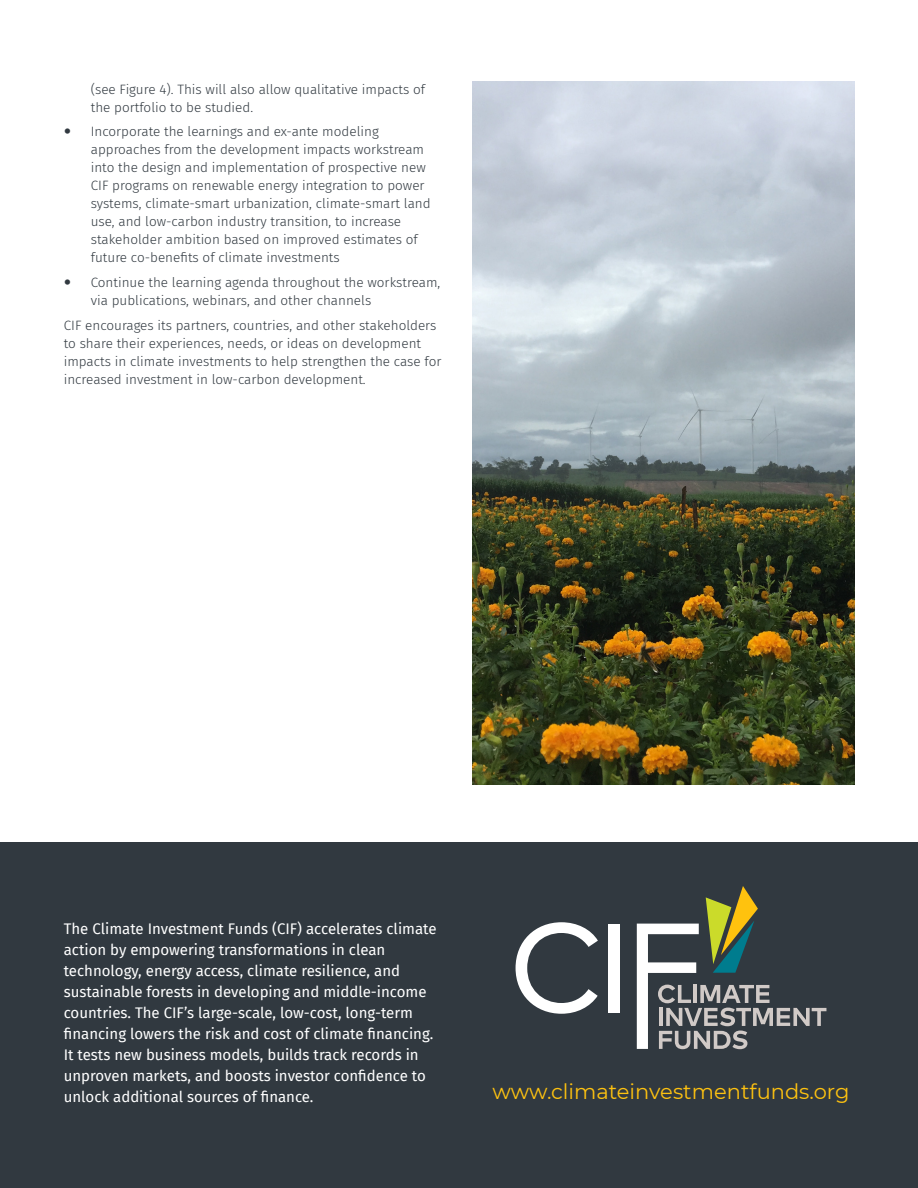
<style>
.page{position:relative;width:918px;height:1188px;background:#fff}
.page>*{position:absolute;margin:0;border:0;box-sizing:border-box;transform-origin:0 0}
.t1{font:21px "Montserrat";color:#fec210}
.Text_on_dark_backgro{font:15px/21px "Fira Sans";color:#fff}
.Text{font:300 13.5px/18px "Fira Sans";color:#313940}
</style>
<div class="page">
<div style="left:0;top:842px;width:918px;height:346px;background:#313940"></div>
<svg style="left:516px;top:922px;width:82px;height:92px"></svg>
<div style="left:608px;top:924px;width:11px;height:88px;background:#fff"></div>
<svg style="left:637px;top:886px;width:189px;height:163px"></svg>
<img style="left:472px;top:81px;width:382px;height:703px">
<p class="Text" style="left:91px;top:80px;width:336px">(see Figure 4). This will also allow qualitative impacts of the portfolio to be studied.</p>
<p class="Text" style="left:91px;top:123px;width:341px">Incorporate the learnings and ex-ante modeling approaches from the development impacts workstream into the design and implementation of prospective new CIF programs on renewable energy integration to power systems, climate-smart urbanization, climate-smart land use, and low-carbon industry transition, to increase stakeholder ambition based on improved estimates of future co-benefits of climate investments</p>
<p class="Text" style="left:91px;top:273px;width:351px">Continue the learning agenda throughout the workstream, via publications, webinars, and other channels</p>
<p class="Text" style="left:64px;top:316px;width:379px">CIF encourages its partners, countries, and other stakeholders to share their experiences, needs, or ideas on development impacts in climate investments to help strengthen the case for increased investment in low-carbon development.</p>
<p class="Text_on_dark_backgro" style="left:64px;top:918px;width:374px">The Climate Investment Funds (CIF) accelerates climate action by empowering transformations in clean technology, energy access, climate resilience, and sustainable forests in developing and middle-income countries. The CIF’s large-scale, low-cost, long-term financing lowers the risk and cost of climate financing.<br>It tests new business models, builds track records in unproven markets, and boosts investor confidence to unlock additional sources of finance.</p>
<p class="t1" style="left:493px;top:1077px;width:358px">www.climateinvestmentfunds.org</p>
</div>
